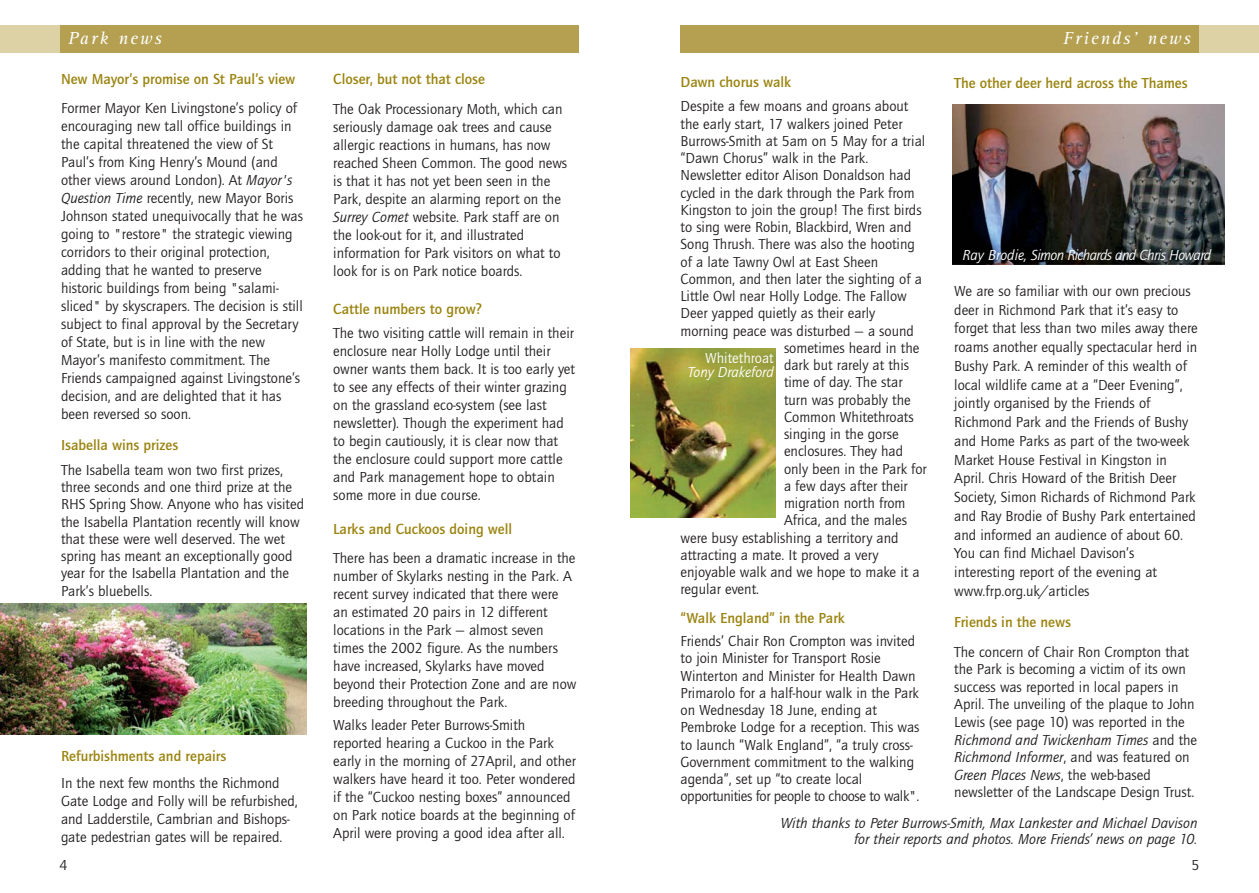
<style>
.page{position:relative;width:1259px;height:893px;background:#fff}
.page>*{position:absolute;margin:0;border:0;box-sizing:border-box;transform-origin:0 0}
.t1{font:italic 18px "Rotis Serif";letter-spacing:.11em;color:#fff}
.t2{font:15px/18px "Quay Itc T";color:#231f20}
.t3{font:700 15px "Quay Itc T";color:#9b8410}
.t4{font:italic 15px/16.5px "Quay Itc T";color:#231f20;text-align:right}
.t5{font:italic 15px "Quay Itc T";letter-spacing:-.035em;color:#fff}
.t6{font:italic 15px "Quay Itc T";color:#fff}
.t7{font:15px "Quay Itc T";color:#fff}
.s1{font-style:italic}
</style>
<div class="page">
<div style="left:0;top:26px;width:94px;height:27px;background:#ddd1a6"></div>
<div style="left:60px;top:26px;width:518px;height:27px;background:#b4a050"></div>
<div style="left:1165px;top:26px;width:94px;height:27px;background:#ddd1a6"></div>
<div style="left:680px;top:26px;width:519px;height:27px;background:#b4a050"></div>
<img style="left:952px;top:105px;width:272px;height:159px">
<img style="left:0;top:604px;width:307px;height:130px">
<img style="left:630px;top:348px;width:145px;height:169px">
<p class="t1" style="left:68px;top:32px;width:95px">Park news</p>
<p class="t1" style="left:1063px;top:32px;width:129px">Friends’ news</p>
<p class="t3" style="left:954px;top:77px;width:235px">The other deer herd across the Thames</p>
<p class="t3" style="left:61px;top:74px;width:236px">New Mayor’s promise on St Paul’s view</p>
<p class="t2" style="left:61px;top:100px;width:243px">Former Mayor Ken Livingstone’s policy of encouraging new tall office buildings in the capital threatened the view of St Paul’s from King Henry’s Mound (and other views around London). At <span class="s1">Mayor's Question Time</span> recently, new Mayor Boris Johnson stated unequivocally that he was going to "restore" the strategic viewing corridors to their original protection, adding that he wanted to preserve historic buildings from being "salami&shy;sliced" by skyscrapers. The decision is still subject to final approval by the Secretary of State, but is in line with the new Mayor’s manifesto commitment. The Friends campaigned against Livingstone’s decision, and are delighted that it has been reversed so soon.</p>
<p class="t3" style="left:61px;top:439px;width:119px">Isabella wins prizes</p>
<p class="t2" style="left:61px;top:462px;width:245px;line-height:17.2px">The Isabella team won two first prizes, three seconds and one third prize at the RHS Spring Show. Anyone who has visited the Isabella Plantation recently will know that these were well deserved. The wet spring has meant an exceptionally good year for the Isabella Plantation and the Park’s bluebells.</p>
<p class="t3" style="left:333px;top:74px;width:153px">Closer, but not that close</p>
<p class="t2" style="left:333px;top:102px;width:235px">The Oak Processionary Moth, which can seriously damage oak trees and cause allergic reactions in humans, has now reached Sheen Common. The good news is that it has not yet been seen in the Park, despite an alarming report on the <span class="s1">Surrey Comet</span> website. Park staff are on the look-out for it, and illustrated information for Park visitors on what to look for is on Park notice boards.</p>
<p class="t3" style="left:333px;top:303px;width:150px">Cattle numbers to grow?</p>
<p class="t2" style="left:333px;top:325px;width:243px">The two visiting cattle will remain in their enclosure near Holly Lodge until their owner wants them back. It is too early yet to see any effects of their winter grazing on the grassland eco-system (see last newsletter). Though the experiment had to begin cautiously, it is clear now that the enclosure could support more cattle and Park management hope to obtain some more in due course.</p>
<p class="t3" style="left:333px;top:523px;width:180px">Larks and Cuckoos doing well</p>
<p class="t2" style="left:333px;top:550px;width:244px">There has been a dramatic increase in the number of Skylarks nesting in the Park. A recent survey indicated that there were an estimated 20 pairs in 12 different locations in the Park — almost seven times the 2002 figure. As the numbers have increased, Skylarks have moved beyond their Protection Zone and are now breeding throughout the Park.</p>
<p class="t2" style="left:333px;top:718px;width:244px">Walks leader Peter Burrows-Smith reported hearing a Cuckoo in the Park early in the morning of 27April, and other walkers have heard it too. Peter wondered if the “Cuckoo nesting boxes” announced on Park notice boards at the beginning of April were proving a good idea after all.</p>
<p class="t3" style="left:680px;top:76px;width:112px">Dawn chorus walk</p>
<p class="t2" style="left:680px;top:99px;width:229px">Despite a few moans and groans about</p>
<p class="t2" style="left:680px;top:116px;width:223px">the early start, 17 walkers joined Peter</p>
<p class="t2" style="left:680px;top:133px;width:246px">Burrows-Smith at 5am on 5 May for a trial</p>
<p class="t2" style="left:680px;top:150px;width:189px">“Dawn Chorus” walk in the Park.</p>
<p class="t2" style="left:680px;top:168px;width:232px">Newsletter editor Alison Donaldson had</p>
<p class="t2" style="left:680px;top:185px;width:236px">cycled in the dark through the Park from</p>
<p class="t2" style="left:680px;top:202px;width:243px">Kingston to join the group! The first birds</p>
<p class="t2" style="left:680px;top:219px;width:232px">to sing were Robin, Blackbird, Wren and</p>
<p class="t2" style="left:680px;top:237px;width:236px">Song Thrush. There was also the hooting</p>
<p class="t2" style="left:680px;top:254px;width:199px">of a late Tawny Owl at East Sheen</p>
<p class="t2" style="left:680px;top:271px;width:243px">Common, and then later the sighting of a</p>
<p class="t2" style="left:680px;top:288px;width:227px">Little Owl near Holly Lodge. The Fallow</p>
<p class="t2" style="left:680px;top:306px;width:196px">Deer yapped quietly as their early</p>
<p class="t2" style="left:680px;top:323px;width:235px">morning peace was disturbed — a sound</p>
<p class="t2" style="left:784px;top:340px;width:137px">sometimes heard in the</p>
<p class="t2" style="left:784px;top:357px;width:127px">dark but rarely at this</p>
<p class="t2" style="left:784px;top:375px;width:120px">time of day. The star</p>
<p class="t2" style="left:784px;top:392px;width:128px">turn was probably the</p>
<p class="t2" style="left:784px;top:409px;width:131px">Common Whitethroats</p>
<p class="t2" style="left:784px;top:426px;width:116px">singing in the gorse</p>
<p class="t2" style="left:784px;top:444px;width:121px">enclosures. They had</p>
<p class="t2" style="left:784px;top:461px;width:144px">only been in the Park for</p>
<p class="t2" style="left:784px;top:478px;width:125px">a few days after their</p>
<p class="t2" style="left:784px;top:495px;width:123px">migration north from</p>
<p class="t2" style="left:784px;top:513px;width:125px">Africa, and the males</p>
<p class="t2" style="left:680px;top:530px;width:220px">were busy establishing a territory and</p>
<p class="t2" style="left:680px;top:547px;width:200px">attracting a mate. It proved a very</p>
<p class="t2" style="left:680px;top:564px;width:240px">enjoyable walk and we hope to make it a</p>
<p class="t2" style="left:680px;top:582px;width:80px">regular event.</p>
<p class="t3" style="left:680px;top:612px;width:166px">“Walk England” in the Park</p>
<p class="t2" style="left:680px;top:634px;width:240px;line-height:17.2px">Friends’ Chair Ron Crompton was invited to join Minister for Transport Rosie Winterton and Minister for Health Dawn Primarolo for a half-hour walk in the Park on Wednesday 18 June, ending at Pembroke Lodge for a reception. This was to launch “Walk England”, “a truly cross-Government commitment to the walking agenda”, set up “to create local opportunities for people to choose to walk".</p>
<p class="t5" style="left:962px;top:249px;width:250px">Ray Brodie, Simon Richards and Chris Howard</p>
<p class="t2" style="left:954px;top:283px;width:245px;line-height:18.8px">We are so familiar with our own precious deer in Richmond Park that it’s easy to forget that less than two miles away there roams another equally spectacular herd in Bushy Park. A reminder of this wealth of local wildlife came at a “Deer Evening”, jointly organised by the Friends of Richmond Park and the Friends of Bushy and Home Parks as part of the two-week Market House Festival in Kingston in April. Chris Howard of the British Deer Society, Simon Richards of Richmond Park and Ray Brodie of Bushy Park entertained and informed an audience of about 60.<br>You can find Michael Davison’s interesting report of the evening at www.frp.org.uk/articles</p>
<p class="t3" style="left:954px;top:616px;width:118px">Friends in the news</p>
<p class="t2" style="left:954px;top:644px;width:244px;line-height:17.5px">The concern of Chair Ron Crompton that the Park is becoming a victim of its own success was reported in local papers in April. The unveiling of the plaque to John Lewis (see page 10) was reported in the <span class="s1">Richmond and Twickenham Times</span> and the <span class="s1">Richmond Informer</span>, and was featured on <span class="s1">Green Places News</span>, the web-based newsletter of the Landscape Design Trust.</p>
<p class="t7" style="left:705px;top:353px;width:70px">Whitethroat</p>
<p class="t6" style="left:688px;top:366px;width:88px">Tony Drakeford</p>
<p class="t3" style="left:61px;top:750px;width:167px">Refurbishments and repairs</p>
<p class="t2" style="left:61px;top:775px;width:238px">In the next few months the Richmond Gate Lodge and Folly will be refurbished, and Ladderstile, Cambrian and Bishops&shy;gate pedestrian gates will be repaired.</p>
<p class="t4" style="left:781px;top:815px;width:418px">With thanks to Peter Burrows-Smith, Max Lankester and Michael Davison for their reports and photos. More Friends’ news on page 10.</p>
<p class="t2" style="left:60px;top:857px;width:9px">4</p>
<p class="t2" style="left:1191px;top:857px;width:9px">5</p>
</div>
